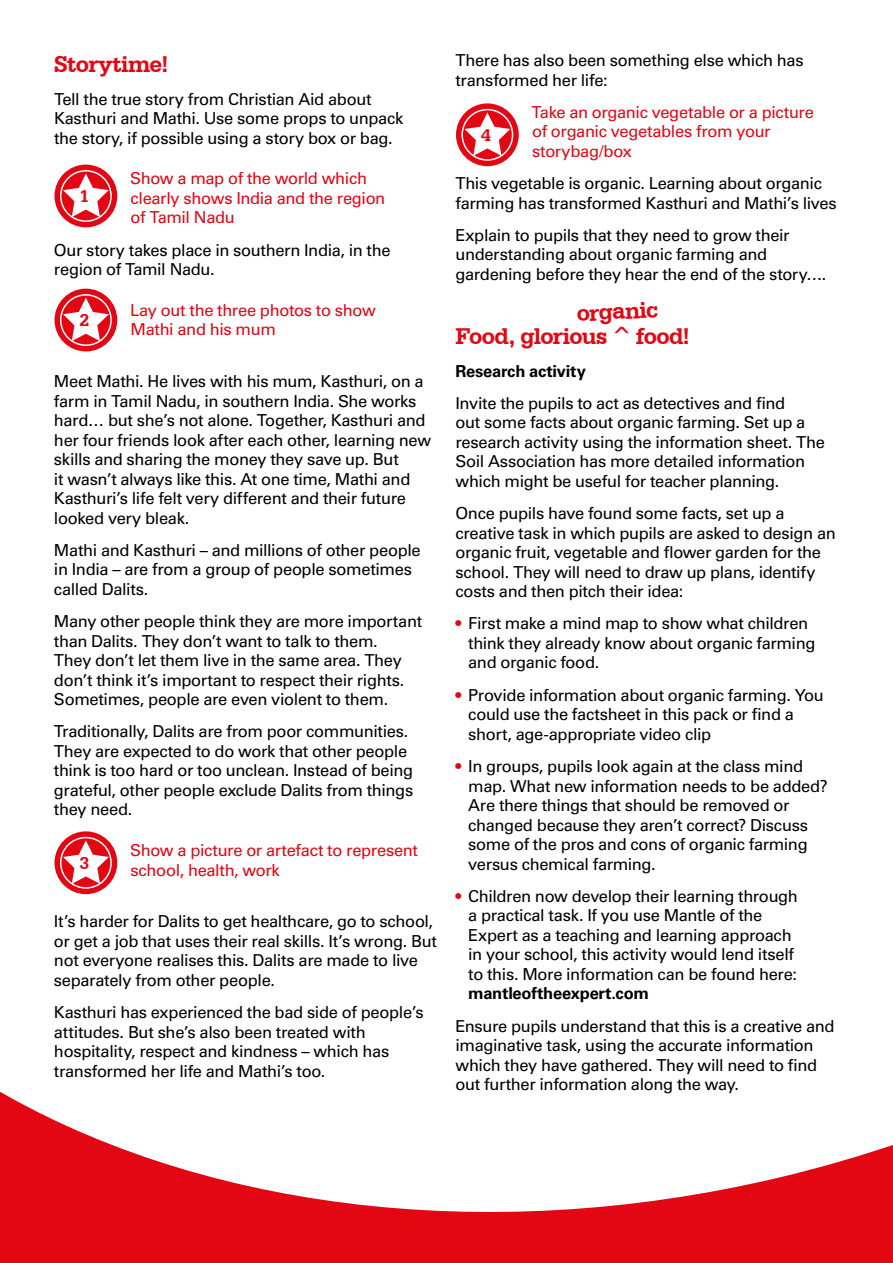
<style>
.page{position:relative;width:893px;height:1263px;background:#fff}
.page>*{position:absolute;margin:0;border:0;box-sizing:border-box;transform-origin:0 0}
.t1{font:700 24px "Serifa BT";letter-spacing:-.025em;color:#e30613}
.t2{font:700 18px "Serifa BT";color:#e30613}
.t3{font:16.5px/19.5px "Univers CA";letter-spacing:-.025em;color:#000}
.t4{font:16.5px/19.5px "Univers CA";letter-spacing:-.025em;color:#e30613}
.t5{font:700 16.5px "Univers CA";letter-spacing:-.015em;color:#000}
.s1{color:#e30613}
</style>
<div class="page">
<div style="left:55px;top:165px;width:62px;height:62px;border:8px solid #e30613;border-radius:50%"></div>
<svg style="left:61px;top:171px;width:50px;height:50px"></svg>
<div style="left:60px;top:170px;width:52px;height:52px;border:2px solid #fff;border-radius:50%"></div>
<svg style="left:63px;top:174px;width:46px;height:43px"></svg>
<div style="left:55px;top:289px;width:62px;height:62px;border:8px solid #e30613;border-radius:50%"></div>
<svg style="left:61px;top:295px;width:50px;height:50px"></svg>
<div style="left:60px;top:294px;width:52px;height:52px;border:2px solid #fff;border-radius:50%"></div>
<svg style="left:63px;top:298px;width:46px;height:43px"></svg>
<div style="left:55px;top:831px;width:62px;height:63px;border:8px solid #e30613;border-radius:50%"></div>
<div style="left:60px;top:837px;width:52px;height:52px;border:2px solid #fff;border-radius:50%"></div>
<svg style="left:63px;top:840px;width:46px;height:44px"></svg>
<div style="left:456px;top:103px;width:63px;height:63px;border:8px solid #e30613;border-radius:50%"></div>
<svg style="left:462px;top:110px;width:51px;height:50px"></svg>
<div style="left:461px;top:109px;width:52px;height:52px;border:2px solid #fff;border-radius:50%"></div>
<svg style="left:465px;top:112px;width:45px;height:44px"></svg>
<svg style="left:0;top:1091px;width:893px;height:172px"></svg>
<h1 class="t1" style="left:54px;top:49px;width:116px">Storytime!</h1>
<p class="t3" style="left:54px;top:89px;width:351px">Tell the true story from Christian Aid about<br>Kasthuri and Mathi. Use some props to unpack the story, if possible using a story box or bag.</p>
<p class="t4" style="left:130px;top:169px;width:257px">Show a map of the world which clearly shows India and the region of Tamil Nadu</p>
<p class="t3" style="left:54px;top:240px;width:338px">Our story takes place in southern India, in the region of Tamil Nadu.</p>
<p class="t2" style="left:80px;top:309px;width:11px">2</p>
<p class="t4" style="left:130px;top:300px;width:247px">Lay out the three photos to show<br>Mathi and his mum</p>
<p class="t3" style="left:54px;top:372px;width:379px">Meet Mathi. He lives with his mum, Kasthuri, on a farm in Tamil Nadu, in southern India. She works hard… but she’s not alone. Together, Kasthuri and her four friends look after each other, learning new skills and sharing the money they save up. But<br>it wasn’t always like this. At one time, Mathi and Kasthuri’s life felt very different and their future looked very bleak.</p>
<p class="t3" style="left:54px;top:540px;width:368px">Mathi and Kasthuri – and millions of other people in India – are from a group of people sometimes called Dalits.</p>
<p class="t3" style="left:54px;top:612px;width:370px">Many other people think they are more important than Dalits. They don’t want to talk to them.<br>They don’t let them live in the same area. They don’t think it’s important to respect their rights.<br>Sometimes, people are even violent to them.</p>
<p class="t3" style="left:54px;top:722px;width:361px">Traditionally, Dalits are from poor communities.<br>They are expected to do work that other people think is too hard or too unclean. Instead of being grateful, other people exclude Dalits from things they need.</p>
<p class="t2" style="left:80px;top:852px;width:11px">3</p>
<p class="t2" style="left:80px;top:185px;width:11px">1</p>
<p class="t4" style="left:130px;top:841px;width:289px">Show a picture or artefact to represent school, health, work</p>
<p class="t3" style="left:54px;top:912px;width:384px">It’s harder for Dalits to get healthcare, go to school, or get a job that uses their real skills. It’s wrong. But not everyone realises this. Dalits are made to live separately from other people.</p>
<p class="t3" style="left:54px;top:1003px;width:371px">Kasthuri has experienced the bad side of people’s attitudes. But she’s also been treated with hospitality, respect and kindness – which has transformed her life and Mathi’s too.</p>
<p class="t3" style="left:455px;top:51px;width:350px">There has also been something else which has transformed her life:</p>
<p class="t4" style="left:532px;top:102px;width:284px">Take an organic vegetable or a picture of organic vegetables from your storybag/box</p>
<p class="t3" style="left:455px;top:174px;width:383px">This vegetable is organic. Learning about organic farming has transformed Kasthuri and Mathi’s lives</p>
<p class="t3" style="left:455px;top:225px;width:373px">Explain to pupils that they need to grow their understanding about organic farming and gardening before they hear the end of the story….</p>
<p class="t2" style="left:481px;top:124px;width:11px">4</p>
<h1 class="t1" style="left:576px;top:298px;width:83px;rotate:-3deg">organic</h1>
<h1 class="t1" style="left:455px;top:322px;width:236px">Food, glorious ^ food!</h1>
<p class="t5" style="left:455px;top:361px;width:132px">Research activity</p>
<p class="t3" style="left:455px;top:393px;width:371px">Invite the pupils to act as detectives and find<br>out some facts about organic farming. Set up a research activity using the information sheet. The Soil Association has more detailed information which might be useful for teacher planning.</p>
<p class="t3" style="left:455px;top:504px;width:382px">Once pupils have found some facts, set up a creative task in which pupils are asked to design an organic fruit, vegetable and flower garden for the school. They will need to draw up plans, identify costs and then pitch their idea:</p>
<p class="t3" style="left:468px;top:614px;width:349px;text-indent:-13px"><span class="s1">•</span> First make a mind map to show what children think they already know about organic farming and organic food.</p>
<p class="t3" style="left:468px;top:685px;width:357px;text-indent:-13px"><span class="s1">•</span> Provide information about organic farming. You could use the factsheet in this pack or find a short, age-appropriate video clip</p>
<p class="t3" style="left:468px;top:756px;width:361px;text-indent:-13px"><span class="s1">•</span> In groups, pupils look again at the class mind map. What new information needs to be added?<br>Are there things that should be removed or changed because they aren’t correct? Discuss some of the pros and cons of organic farming versus chemical farming.</p>
<p class="t3" style="left:468px;top:886px;width:331px;text-indent:-13px"><span class="s1">•</span> Children now develop their learning through a practical task. If you use Mantle of the Expert as a teaching and learning approach in your school, this activity would lend itself to this. More information can be found here:</p>
<p class="t5" style="left:468px;top:984px;width:182px">mantleoftheexpert.com</p>
<p class="t3" style="left:455px;top:1016px;width:381px">Ensure pupils understand that this is a creative and imaginative task, using the accurate information which they have gathered. They will need to find out further information along the way.</p>
</div>
